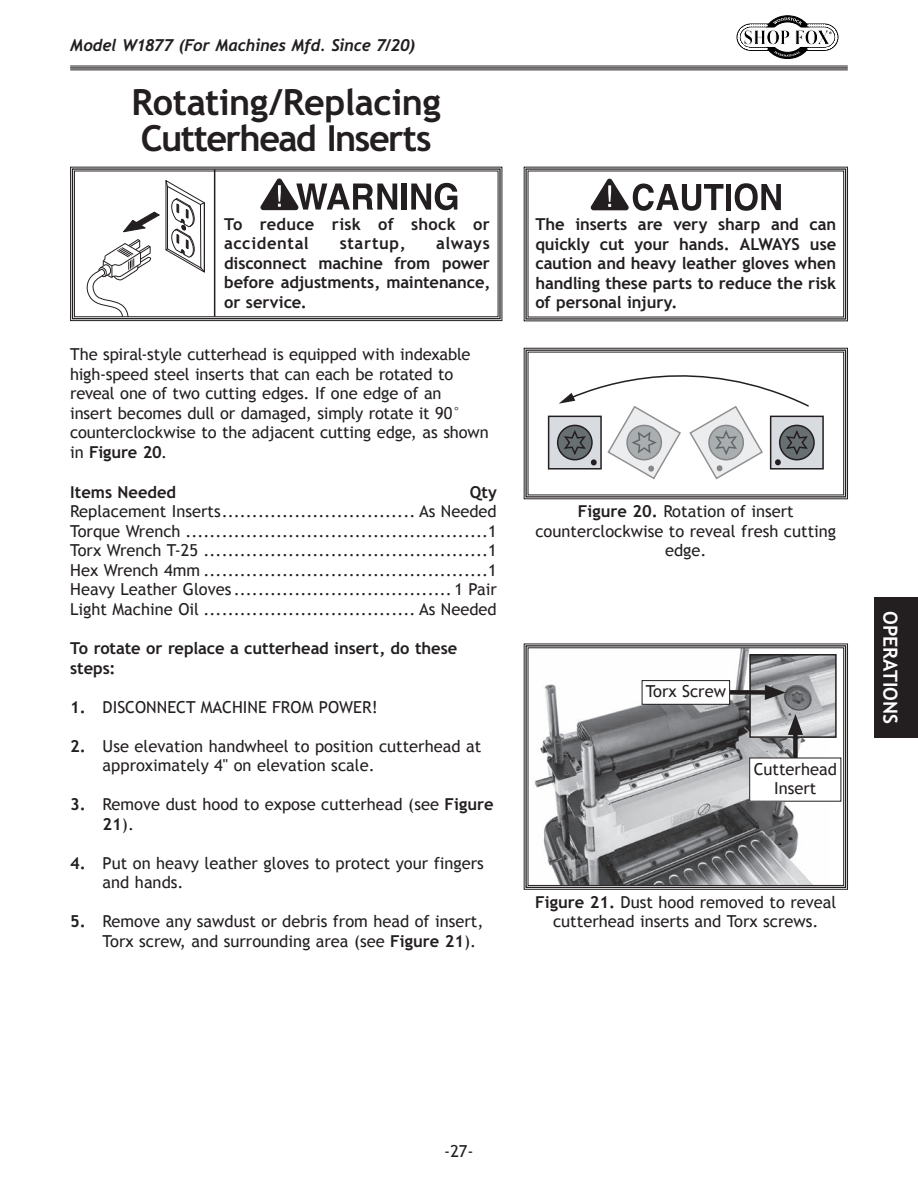
<style>
.page{position:relative;width:918px;height:1188px;background:#fff}
.page>*{position:absolute;margin:0;border:0;box-sizing:border-box;transform-origin:0 0}
.SF-2nd_Level_Heading{font:36px/36px "Trebuchet MS Bold";letter-spacing:-.025em;color:#231f20}
.t1{font:19.5px "Trebuchet MS Bold";letter-spacing:-.005em;color:#fff}
.SF-Inventory_List{font:16.5px "Trebuchet MS";color:#231f20}
.SF-Primary_List{font:16.5px/19.5px "Trebuchet MS";color:#231f20}
.SF-Normal_Paragraph{font:16.5px/19.5px "Trebuchet MS Bold";letter-spacing:-.005em;color:#231f20;text-align:justify}
.SF-Normal_Paragraph-2{font:16.5px/19.5px "Trebuchet MS";letter-spacing:-.01em;color:#231f20}
.SF-Figure_Text{font:16.5px/19.5px "Trebuchet MS";color:#231f20;text-align:center}
.t2{font:italic 16.5px "Trebuchet MS Bold";letter-spacing:-.01em;color:#231f20}
.SF-Normal_Paragraph-3{font:16.5px/19.5px "Trebuchet MS Bold";letter-spacing:.02em;color:#231f20}
.SF-Inventory_Heading{font:16.5px "Trebuchet MS Bold";color:#231f20}
.SF-Normal_Paragraph-4{font:16.5px "Trebuchet MS Bold";letter-spacing:.04em;color:#231f20}
.s1{font-family:"Trebuchet MS Bold"}
</style>
<div class="page">
<svg style="left:736px;top:15px;width:103px;height:44px"></svg>
<hr style="left:70px;top:66px;width:778px;height:4px;background:#747273">
<hr style="left:70px;top:66px;width:778px;height:1px;background:#231f20">
<hr style="left:70px;top:67px;width:778px;height:2px;background:#231f20">
<hr style="left:70px;top:70px;width:778px;height:1px;background:#231f20">
<div style="left:875px;top:597px;width:43px;height:141px;background:#231f20"></div>
<svg style="left:70px;top:167px;width:433px;height:154px"></svg>
<div style="left:72px;top:168px;width:429px;height:151px;border:1px solid #231f20"></div>
<div style="left:74px;top:171px;width:424px;height:146px;border:1px solid #231f20"></div>
<hr style="left:214px;top:169px;width:1px;height:148px;background:#231f20">
<svg style="left:85px;top:180px;width:120px;height:137px"></svg>
<svg style="left:524px;top:348px;width:324px;height:151px"></svg>
<div style="left:525px;top:350px;width:321px;height:148px;border:1px solid #231f20"></div>
<svg style="left:524px;top:167px;width:324px;height:155px"></svg>
<div style="left:525px;top:168px;width:321px;height:152px;border:1px solid #231f20"></div>
<svg style="left:524px;top:643px;width:324px;height:247px"></svg>
<div style="left:525px;top:645px;width:321px;height:243px;border:1px solid #231f20"></div>
<div style="left:528px;top:647px;width:316px;height:239px;border:1px solid #231f20"></div>
<img style="left:752px;top:657px;width:82px;height:78px">
<div style="left:749px;top:654px;width:88px;height:84px;border:2px solid #231f20"></div>
<div style="left:717px;top:690px;width:56px;height:5px;background:#231f20"></div>
<svg style="left:765px;top:685px;width:21px;height:15px"></svg>
<div style="left:642px;top:681px;width:88px;height:23px;background:#fff"></div>
<div style="left:642px;top:680px;width:88px;height:25px;border:1px solid #231f20"></div>
<div style="left:793px;top:727px;width:5px;height:36px;background:#231f20"></div>
<svg style="left:788px;top:714px;width:15px;height:21px"></svg>
<div style="left:750px;top:758px;width:91px;height:43px;background:#fff"></div>
<p class="t2" style="left:70px;top:36px;width:347px">Model W1877 (For Machines Mfd. Since 7/20)</p>
<p class="SF-2nd_Level_Heading" style="left:132px;top:84px;width:311px">Rotating/Replacing<br>Cutterhead Inserts</p>
<p class="SF-Normal_Paragraph-3" style="left:224px;top:214px;width:267px">To reduce risk of shock or accidental</p>
<p class="SF-Normal_Paragraph" style="left:224px;top:234px;width:267px;text-indent:212px">always disconnect machine from power before adjustments, maintenance, or service.</p>
<p class="SF-Normal_Paragraph-2" style="left:70px;top:345px;width:420px">The spiral-style cutterhead is equipped with indexable high-speed steel inserts that can each be rotated to reveal one of two cutting edges. If one edge of an<br>insert becomes dull or damaged, simply rotate it 90° counterclockwise to the adjacent cutting edge, as shown in <span class="s1">Figure 20</span>.</p>
<p class="SF-Inventory_Heading" style="left:70px;top:481px;width:107px">Items Needed</p>
<p class="SF-Inventory_Heading" style="left:470px;top:481px;width:29px">Qty</p>
<p class="SF-Inventory_List" style="left:70px;top:501px;width:428px">Replacement Inserts................................ As Needed</p>
<p class="SF-Inventory_List" style="left:70px;top:521px;width:428px">Torque Wrench ..................................................1</p>
<p class="SF-Inventory_List" style="left:70px;top:540px;width:428px">Torx Wrench T-25 ...............................................1</p>
<p class="SF-Inventory_List" style="left:70px;top:560px;width:428px">Hex Wrench 4mm ...............................................1</p>
<p class="SF-Inventory_List" style="left:70px;top:579px;width:428px">Heavy Leather Gloves .................................... 1 Pair</p>
<p class="SF-Inventory_List" style="left:70px;top:599px;width:428px">Light Machine Oil ................................... As Needed</p>
<p class="SF-Normal_Paragraph-4" style="left:340px;top:233px;width:67px">startup,</p>
<p class="SF-Normal_Paragraph" style="left:70px;top:639px;width:389px">To rotate or replace a cutterhead insert, do these steps:</p>
<p class="SF-Primary_List" style="left:70px;top:698px;width:309px"><span class="s1">1.</span> DISCONNECT MACHINE FROM POWER!</p>
<p class="SF-Primary_List" style="left:103px;top:737px;width:380px;text-indent:-32px"><span class="s1">2.</span> Use elevation handwheel to position cutterhead at approximately 4" on elevation scale.</p>
<p class="SF-Primary_List" style="left:103px;top:795px;width:392px;text-indent:-32px"><span class="s1">3.</span> Remove dust hood to expose cutterhead (see <span class="s1">Figure<br>21</span>).</p>
<p class="SF-Primary_List" style="left:103px;top:854px;width:383px;text-indent:-32px"><span class="s1">4.</span> Put on heavy leather gloves to protect your fingers and hands.</p>
<p class="SF-Primary_List" style="left:103px;top:912px;width:382px;text-indent:-32px"><span class="s1">5.</span> Remove any sawdust or debris from head of insert,<br>Torx screw, and surrounding area (see <span class="s1">Figure 21</span>).</p>
<p class="SF-Normal_Paragraph" style="left:535px;top:215px;width:302px">The inserts are very sharp and can quickly cut your hands. ALWAYS use caution and heavy leather gloves when handling these parts to reduce the risk of personal injury.</p>
<p class="SF-Figure_Text" style="left:535px;top:502px;width:302px"><span class="s1">Figure 20.</span> Rotation of insert counterclockwise to reveal fresh cutting edge.</p>
<p class="SF-Figure_Text" style="left:646px;top:682px;width:82px">Torx Screw</p>
<p class="SF-Figure_Text" style="left:754px;top:759px;width:85px">Cutterhead</p>
<p class="SF-Figure_Text" style="left:774px;top:779px;width:44px">Insert</p>
<p class="SF-Figure_Text" style="left:535px;top:893px;width:303px"><span class="s1">Figure 21.</span> Dust hood removed to reveal cutterhead inserts and Torx screws.</p>
<p class="t1" style="left:903px;top:611px;width:114px;rotate:90deg">OPERATIONS</p>
<p class="SF-Normal_Paragraph-2" style="left:444px;top:1142px;width:31px">-27-</p>
</div>
